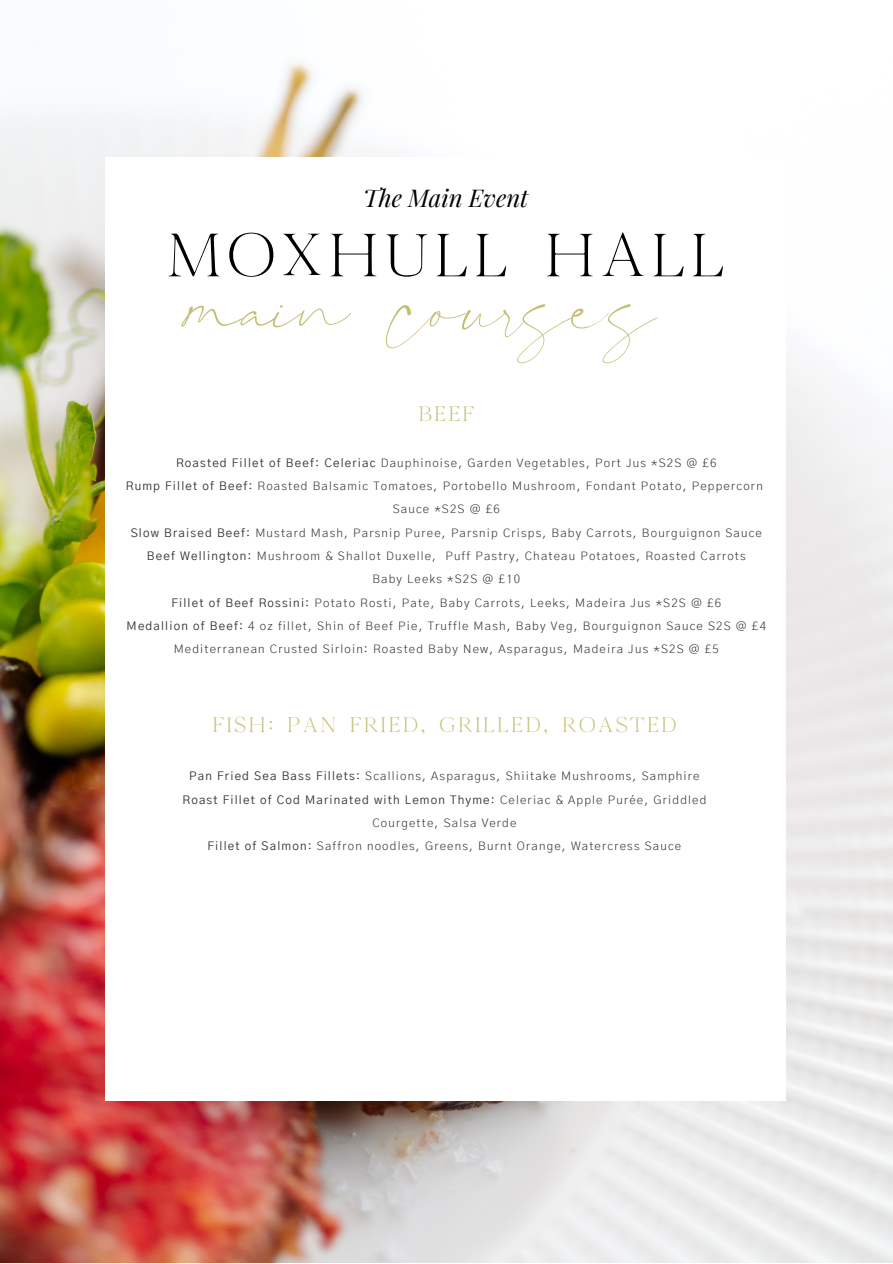
<style>
.page{position:relative;width:893px;height:1264px;background:#fff}
.page>*{position:absolute;margin:0;border:0;box-sizing:border-box;transform-origin:0 0}
.t1{font:italic 104.85px "Sanrossi Script";color:#c4bf74}
.t2{font:italic 24px "Playfair Display";color:#000}
.t3{font:21.15px "Sonata Serif";letter-spacing:.17em;color:#c4bf74}
.t4{font:300 11.7px/23.2px "Gothic A1";letter-spacing:.1em;color:#333;text-align:center}
.s1{font-weight:400}
</style>
<div class="page">
<img style="left:0;top:62px;width:892px;height:1200px">
<div style="left:105px;top:157px;width:680px;height:944px;background:#fff"></div>
<svg style="left:169px;top:233px;width:50px;height:43px"></svg>
<svg style="left:229px;top:233px;width:44px;height:44px"></svg>
<svg style="left:283px;top:234px;width:38px;height:41px"></svg>
<svg style="left:331px;top:234px;width:45px;height:42px"></svg>
<svg style="left:386px;top:234px;width:41px;height:43px"></svg>
<svg style="left:437px;top:234px;width:30px;height:42px"></svg>
<svg style="left:476px;top:234px;width:30px;height:42px"></svg>
<svg style="left:547px;top:234px;width:46px;height:42px"></svg>
<svg style="left:602px;top:232px;width:42px;height:44px"></svg>
<svg style="left:653px;top:234px;width:30px;height:42px"></svg>
<svg style="left:693px;top:234px;width:30px;height:42px"></svg>
<h2 class="t2" style="left:363px;top:181px;width:167px">The Main Event</h2>
<h1 class="t1" style="left:188px;top:234px;width:470px">main courses</h1>
<h3 class="t3" style="left:419px;top:401px;width:56px">BEEF</h3>
<p class="t4" style="left:126px;top:451px;width:641px"><span class="s1">Roasted Fillet of Beef: Celeriac</span> Dauphinoise, Garden Vegetables, Port Jus *S2S @ £6<br><span class="s1">Rump Fillet of Beef:</span> Roasted Balsamic Tomatoes, Portobello Mushroom, Fondant Potato, Peppercorn Sauce *S2S @ £6<br><span class="s1">Slow Braised Beef:</span> Mustard Mash, Parsnip Puree, Parsnip Crisps, Baby Carrots, Bourguignon Sauce <span class="s1">Beef Wellington:</span> Mushroom &amp; Shallot Duxelle, Puff Pastry, Chateau Potatoes, Roasted Carrots<br>Baby Leeks *S2S @ £10<br><span class="s1">Fillet of Beef Rossini:</span> Potato Rosti, Pate, Baby Carrots, Leeks, Madeira Jus *S2S @ £6<br><span class="s1">Medallion of Beef:</span> 4 oz fillet, Shin of Beef Pie, Truffle Mash, Baby Veg, Bourguignon Sauce S2S @ £4<br>Mediterranean Crusted Sirloin: Roasted Baby New, Asparagus, Madeira Jus *S2S @ £5</p>
<h3 class="t3" style="left:213px;top:713px;width:464px">FISH: PAN FRIED, GRILLED, ROASTED</h3>
<p class="t4" style="left:182px;top:765px;width:525px"><span class="s1">Pan Fried Sea Bass Fillets:</span> Scallions, Asparagus, Shiitake Mushrooms, Samphire <span class="s1">Roast Fillet of Cod Marinated with Lemon Thyme:</span> Celeriac &amp; Apple Purée, Griddled Courgette, Salsa Verde<br><span class="s1">Fillet of Salmon:</span> Saffron noodles, Greens, Burnt Orange, Watercress Sauce</p>
</div>
